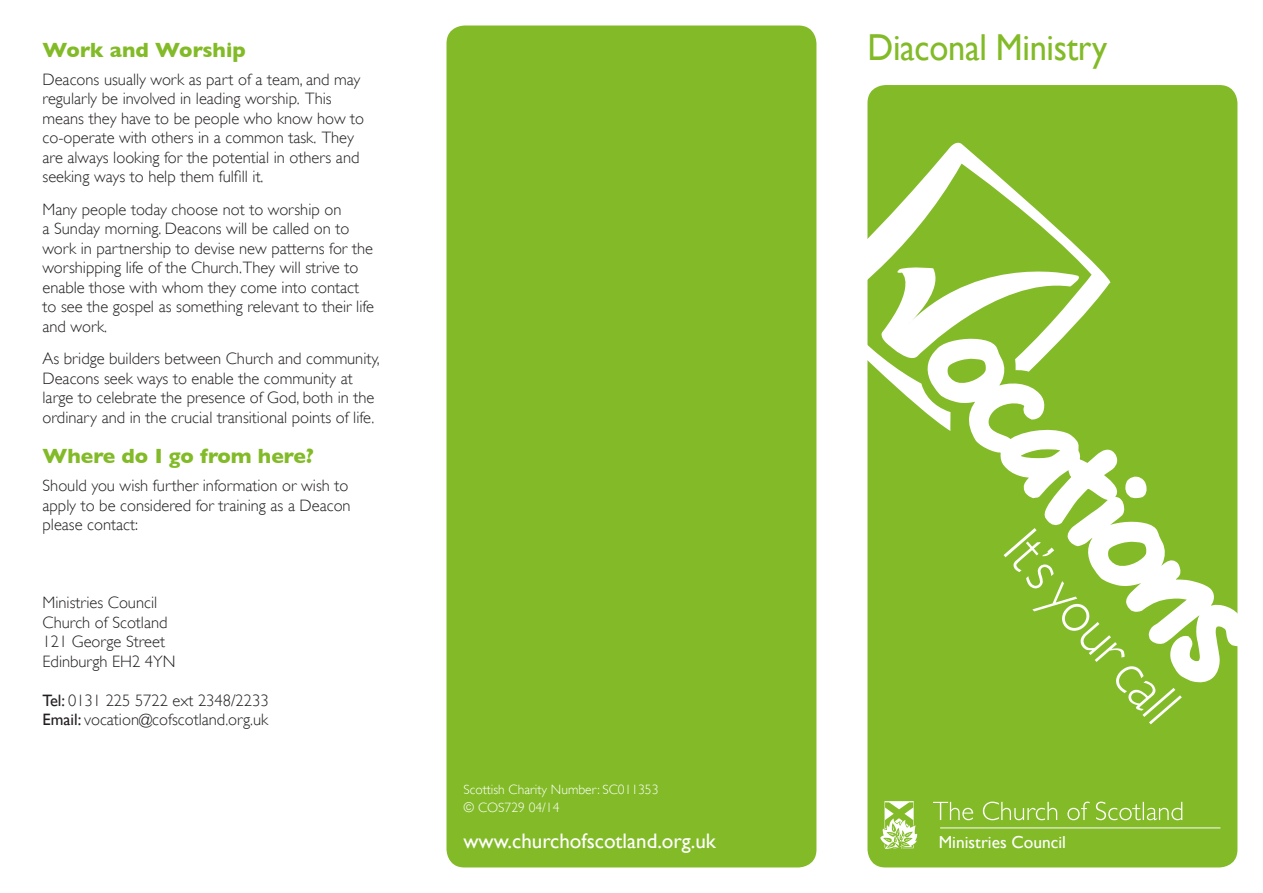
<style>
.page{position:relative;width:1263px;height:893px;background:#fff}
.page>*{position:absolute;margin:0;border:0;box-sizing:border-box;transform-origin:0 0}
.t1{font:300 60.3px "Gill Sans";color:#fff;scale:.92 1}
.t2{font:37.5px "Gill Sans";letter-spacing:-.01em;color:#82bb27;scale:.92 1}
.t3{font:700 21px "Gill Sans";color:#82bb27}
.t4{font:21px "Gill Sans";color:#fff}
.t5{font:17.4px "Gill Sans";color:#fff}
.t6{font:300 16.5px/19.5px "Gill Sans";color:#231f20}
.t7{font:300 13.5px/18px "Gill Sans";color:#fff}
.s1{font-weight:400}
</style>
<div class="page">
<div style="left:867px;top:85px;width:370px;height:782px;background:#82bb27;border-radius:18px"></div>
<svg style="left:816px;top:140px;width:295px;height:291px"></svg>
<svg style="left:929px;top:334px;width:309px;height:354px"></svg>
<svg style="left:933px;top:802px;width:249px;height:18px"></svg>
<svg style="left:880px;top:802px;width:37px;height:47px"></svg>
<hr style="left:940px;top:828px;width:280px;height:1px;background:#fff">
<div style="left:446px;top:26px;width:370px;height:841px;background:#82bb27;border-radius:18px"></div>
<p class="t3" style="left:43px;top:38px;width:205px">Work and Worship</p>
<p class="t6" style="left:43px;top:70px;width:323px">Deacons usually work as part of a team, and may regularly be involved in leading worship. This means they have to be people who know how to co-operate with others in a common task. They are always looking for the potential in others and seeking ways to help them fulfill it.</p>
<p class="t6" style="left:43px;top:199px;width:333px">Many people today choose not to worship on<br>a Sunday morning. Deacons will be called on to work in partnership to devise new patterns for the worshipping life of the Church.They will strive to enable those with whom they come into contact to see the gospel as something relevant to their life and work.</p>
<p class="t6" style="left:43px;top:349px;width:339px">As bridge builders between Church and community, Deacons seek ways to enable the community at large to celebrate the presence of God, both in the ordinary and in the crucial transitional points of life.</p>
<p class="t3" style="left:43px;top:444px;width:273px">Where do I go from here?</p>
<p class="t6" style="left:43px;top:476px;width:310px">Should you wish further information or wish to apply to be considered for training as a Deacon please contact:</p>
<p class="t6" style="left:43px;top:593px;width:135px">Ministries Council<br>Church of Scotland<br>121 George Street<br>Edinburgh EH2 4YN</p>
<p class="t6" style="left:43px;top:690px;width:228px"><span class="s1">Tel:</span> 0131 225 5722 ext 2348/2233<br><span class="s1">Email:</span> vocation@cofscotland.org.uk</p>
<p class="t7" style="left:463px;top:780px;width:196px">Scottish Charity Number: SC011353 © COS729 04/14</p>
<p class="t4" style="left:463px;top:829px;width:254px">www.churchofscotland.org.uk</p>
<h2 class="t2" style="left:867px;top:25px;width:262px">Diaconal Ministry</h2>
<h1 class="t1" style="left:1042px;top:516px;width:254px;rotate:49deg">It’s your call</h1>
<p class="t5" style="left:939px;top:832px;width:129px">Ministries Council</p>
</div>
